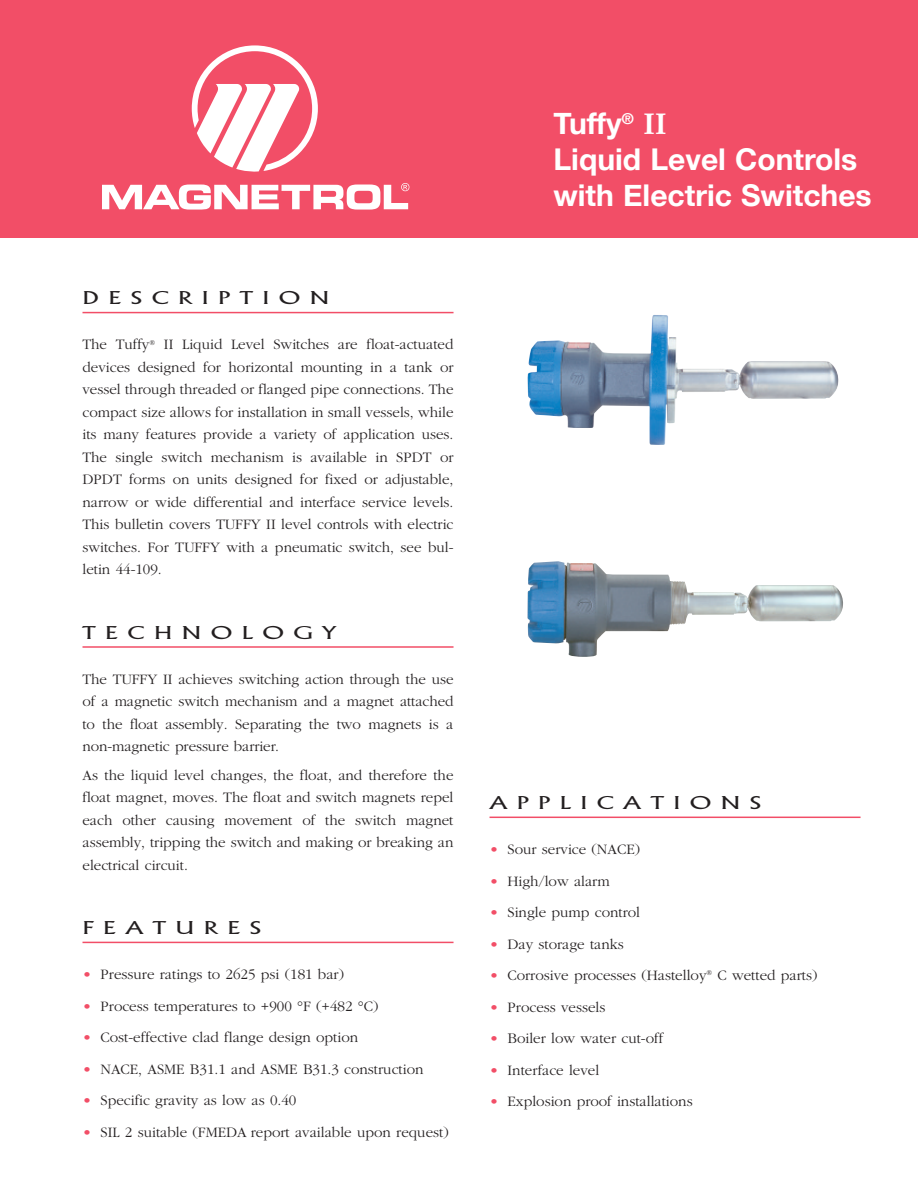
<style>
.page{position:relative;width:918px;height:1188px;background:#fff}
.page>*{position:absolute;margin:0;border:0;box-sizing:border-box;transform-origin:0 0}
.t1{font:700 30px/36px "Helvetica Neue";color:#fff}
.t2{font:300 18px "Alberta Wide";letter-spacing:.525em;color:#231f20}
.t3{font:300 15px/22.5px "Garamond";color:#231f20;text-align:justify}
.s1{color:#f24e67}
.s2{font-family:"Palatino"}
</style>
<div class="page">
<div style="left:0;top:0;width:918px;height:238px;background:#f24e67"></div>
<hr style="left:82px;top:312px;width:372px;height:1px;background:#f24e67">
<hr style="left:82px;top:646px;width:372px;height:2px;background:#f24e67">
<hr style="left:82px;top:942px;width:372px;height:1px;background:#f24e67">
<hr style="left:490px;top:817px;width:371px;height:1px;background:#f24e67">
<img style="left:527px;top:315px;width:312px;height:130px">
<img style="left:527px;top:561px;width:316px;height:96px">
<svg style="left:192px;top:45px;width:126px;height:127px"></svg>
<svg style="left:102px;top:183px;width:307px;height:27px"></svg>
<p class="t2" style="left:83px;top:288px;width:248px">DESCRIPTION</p>
<p class="t3" style="left:82px;top:333px;width:373px">The Tuffy<sup>®</sup> II Liquid Level Switches are float-actuated devices designed for horizontal mounting in a tank or vessel through threaded or flanged pipe connections. The compact size allows for installation in small vessels, while its many features provide a variety of application uses.<br>The single switch mechanism is available in SPDT or DPDT forms on units designed for fixed or adjustable, narrow or wide differential and interface service levels.<br>This bulletin covers TUFFY II level controls with electric switches. For TUFFY with a pneumatic switch, see bul&shy;letin 44-109.</p>
<p class="t2" style="left:83px;top:622px;width:255px">TECHNOLOGY</p>
<p class="t3" style="left:83px;top:667px;width:373px">The TUFFY II achieves switching action through the use of a magnetic switch mechanism and a magnet attached to the float assembly. Separating the two magnets is a non-magnetic pressure barrier.</p>
<p class="t3" style="left:82px;top:763px;width:373px">As the liquid level changes, the float, and therefore the float magnet, moves. The float and switch magnets repel each other causing movement of the switch magnet assembly, tripping the switch and making or breaking an electrical circuit.</p>
<p class="t2" style="left:83px;top:918px;width:180px">FEATURES</p>
<p class="t3" style="left:83px;top:963px;width:263px"><span class="s1">•</span> Pressure ratings to 2625 psi (181 bar)</p>
<p class="t3" style="left:83px;top:994px;width:298px"><span class="s1">•</span> Process temperatures to +900 °F (+482 °C)</p>
<p class="t3" style="left:83px;top:1026px;width:277px"><span class="s1">•</span> Cost-effective clad flange design option</p>
<p class="t3" style="left:83px;top:1057px;width:342px"><span class="s1">•</span> NACE, ASME B31.1 and ASME B31.3 construction</p>
<p class="t3" style="left:83px;top:1089px;width:215px"><span class="s1">•</span> Specific gravity as low as 0.40</p>
<p class="t3" style="left:83px;top:1120px;width:368px"><span class="s1">•</span> SIL 2 suitable (FMEDA report available upon request)</p>
<h1 class="t1" style="left:554px;top:105px;width:320px">Tuffy<sup>®</sup> <span class="s2">II<br></span>Liquid Level Controls with Electric Switches</h1>
<p class="t2" style="left:490px;top:793px;width:274px">APPLICATIONS</p>
<p class="t3" style="left:490px;top:838px;width:152px"><span class="s1">•</span> Sour service (NACE)</p>
<p class="t3" style="left:490px;top:869px;width:122px"><span class="s1">•</span> High/low alarm</p>
<p class="t3" style="left:490px;top:901px;width:152px"><span class="s1">•</span> Single pump control</p>
<p class="t3" style="left:490px;top:932px;width:136px"><span class="s1">•</span> Day storage tanks</p>
<p class="t3" style="left:490px;top:964px;width:329px"><span class="s1">•</span> Corrosive processes (Hastelloy<sup>®</sup> C wetted parts)</p>
<p class="t3" style="left:490px;top:995px;width:117px"><span class="s1">•</span> Process vessels</p>
<p class="t3" style="left:490px;top:1027px;width:175px"><span class="s1">•</span> Boiler low water cut-off</p>
<p class="t3" style="left:490px;top:1058px;width:111px"><span class="s1">•</span> Interface level</p>
<p class="t3" style="left:490px;top:1090px;width:205px"><span class="s1">•</span> Explosion proof installations</p>
</div>
